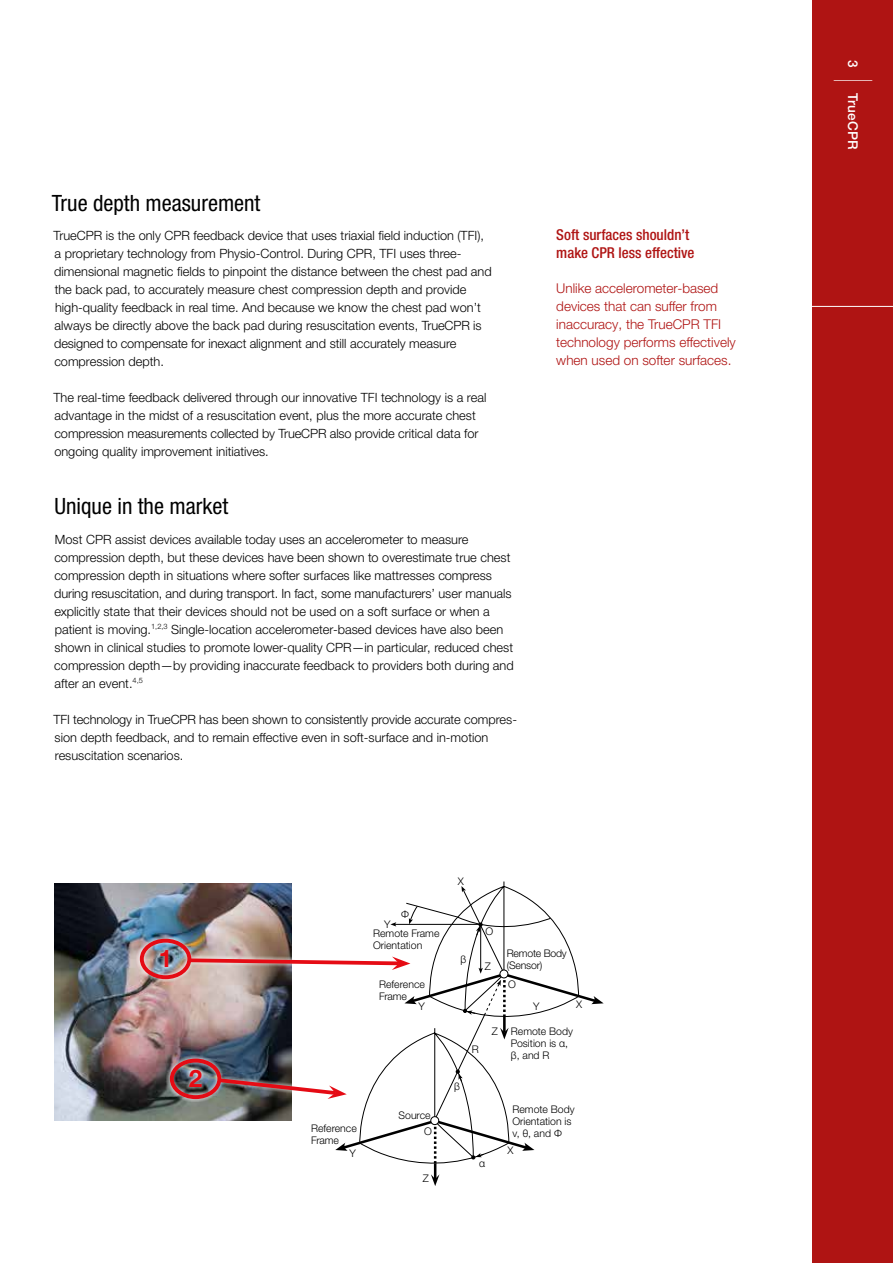
<style>
.page{position:relative;width:893px;height:1263px;background:#fff}
.page>*{position:absolute;margin:0;border:0;box-sizing:border-box;transform-origin:0 0}
.t1{font:300 38.4px "Helvetica Neue LTW1 G";color:#fff;scale:.33 1}
.t2{font:700 24.15px "Helvetica Neue LTW1 G";color:#e50b14}
.t3{font:condensed 22.5px "Helvetica Neue LT Std";color:#000}
.t4{font:500 condensed 15px/18px "Helvetica Neue LTW1 G";color:#af1413}
.t5{font:300 13.5px/18px "Helvetica Neue LTW1 G";color:#af1413}
.t6{font:500 13.5px "Helvetica Neue LTW1 G";letter-spacing:.01em;color:#fff}
.t7{font:300 12.75px/18px "Helvetica Neue LTW1 G";color:#000}
.t8{font:300 10.5px/12px "Helvetica Neue LTW1 G";color:#000}
.t9{font:300 10.5px/12px "Helvetica Neue LTW1 G";letter-spacing:-.02em;color:#000}
</style>
<div class="page">
<img style="left:54px;top:883px;width:131px;height:238px">
<div style="left:812px;top:0;width:81px;height:1263px;background:#af1413"></div>
<hr style="left:806px;top:306px;width:87px;height:1px;background:#fff">
<img style="left:137px;top:935px;width:48px;height:47px">
<div style="left:140px;top:939px;width:51px;height:40px;border:4px solid #e50b14;border-radius:50%"></div>
<svg style="left:167px;top:1055px;width:18px;height:47px"></svg>
<div style="left:170px;top:1058px;width:51px;height:41px;border:4px solid #e50b14;border-radius:50%"></div>
<svg style="left:185px;top:881px;width:419px;height:305px"></svg>
<h3 class="t3" style="left:52px;top:190px;width:210px">True depth measurement</h3>
<p class="t7" style="left:53px;top:226px;width:440px">TrueCPR is the only CPR feedback device that uses triaxial field induction (TFI), a proprietary technology from Physio-Control. During CPR, TFI uses three&shy;dimensional magnetic fields to pinpoint the distance between the chest pad and the back pad, to accurately measure chest compression depth and provide high-quality feedback in real time. And because we know the chest pad won’t always be directly above the back pad during resuscitation events, TrueCPR is designed to compensate for inexact alignment and still accurately measure compression depth.</p>
<p class="t7" style="left:53px;top:388px;width:434px">The real-time feedback delivered through our innovative TFI technology is a real advantage in the midst of a resuscitation event, plus the more accurate chest compression measurements collected by TrueCPR also provide critical data for ongoing quality improvement initiatives.</p>
<h3 class="t3" style="left:54px;top:493px;width:175px">Unique in the market</h3>
<p class="t7" style="left:54px;top:530px;width:461px">Most CPR assist devices available today uses an accelerometer to measure compression depth, but these devices have been shown to overestimate true chest compression depth in situations where softer surfaces like mattresses compress during resuscitation, and during transport. In fact, some manufacturers’ user manuals explicitly state that their devices should not be used on a soft surface or when a patient is moving.<sup>1,2,3</sup> Single-location accelerometer-based devices have also been shown in clinical studies to promote lower-quality CPR—in particular, reduced chest compression depth—by providing inaccurate feedback to providers both during and after an event.<sup>4,5</sup></p>
<p class="t7" style="left:53px;top:710px;width:465px">TFI technology in TrueCPR has been shown to consistently provide accurate compres&shy;sion depth feedback, and to remain effective even in soft-surface and in-motion resuscitation scenarios.</p>
<p class="t4" style="left:556px;top:226px;width:140px">Soft surfaces shouldn’t make CPR less effective</p>
<p class="t5" style="left:556px;top:280px;width:181px">Unlike accelerometer-based devices that can suffer from inaccuracy, the TrueCPR TFI technology performs effectively when used on softer surfaces.</p>
<p class="t8" style="left:401px;top:908px;width:9px">Ф</p>
<p class="t8" style="left:458px;top:875px;width:8px">X</p>
<h2 class="t2" style="left:159px;top:943px;width:15px">1</h2>
<h2 class="t2" style="left:189px;top:1063px;width:15px">2</h2>
<p class="t8" style="left:311px;top:1122px;width:47px">Reference<br>Frame</p>
<p class="t8" style="left:349px;top:1147px;width:8px">Y</p>
<p class="t8" style="left:384px;top:918px;width:8px">Y</p>
<p class="t8" style="left:373px;top:927px;width:68px">Remote Frame<br>Orientation</p>
<p class="t8" style="left:379px;top:978px;width:47px">Reference<br>Frame</p>
<p class="t8" style="left:418px;top:1000px;width:8px">Y</p>
<p class="t8" style="left:399px;top:1109px;width:34px">Source</p>
<p class="t8" style="left:424px;top:1125px;width:9px">O</p>
<p class="t8" style="left:423px;top:1172px;width:8px">Z</p>
<p class="t8" style="left:461px;top:953px;width:7px">β</p>
<p class="t8" style="left:485px;top:925px;width:9px">O</p>
<p class="t8" style="left:485px;top:960px;width:8px">Z</p>
<p class="t8" style="left:492px;top:1025px;width:8px">Z</p>
<p class="t8" style="left:454px;top:1080px;width:7px">β</p>
<p class="t8" style="left:472px;top:1043px;width:9px">R</p>
<p class="t8" style="left:479px;top:1157px;width:7px">α</p>
<p class="t9" style="left:507px;top:947px;width:61px">Remote Body (Sensor)</p>
<p class="t8" style="left:508px;top:979px;width:9px">O</p>
<p class="t8" style="left:533px;top:1000px;width:8px">Y</p>
<p class="t8" style="left:576px;top:999px;width:8px">X</p>
<p class="t8" style="left:511px;top:1025px;width:64px">Remote Body<br>Position is α, β, and R</p>
<p class="t8" style="left:512px;top:1103px;width:64px">Remote Body<br>Orientation is v, θ, and Ф</p>
<p class="t8" style="left:508px;top:1144px;width:8px">X</p>
<p class="t6" style="left:861px;top:60px;width:9px;rotate:90deg">3</p>
<h1 class="t1" style="left:879px;top:79px;width:10px;rotate:90deg">|</h1>
<p class="t6" style="left:861px;top:93px;width:58px;rotate:90deg">TrueCPR</p>
</div>
